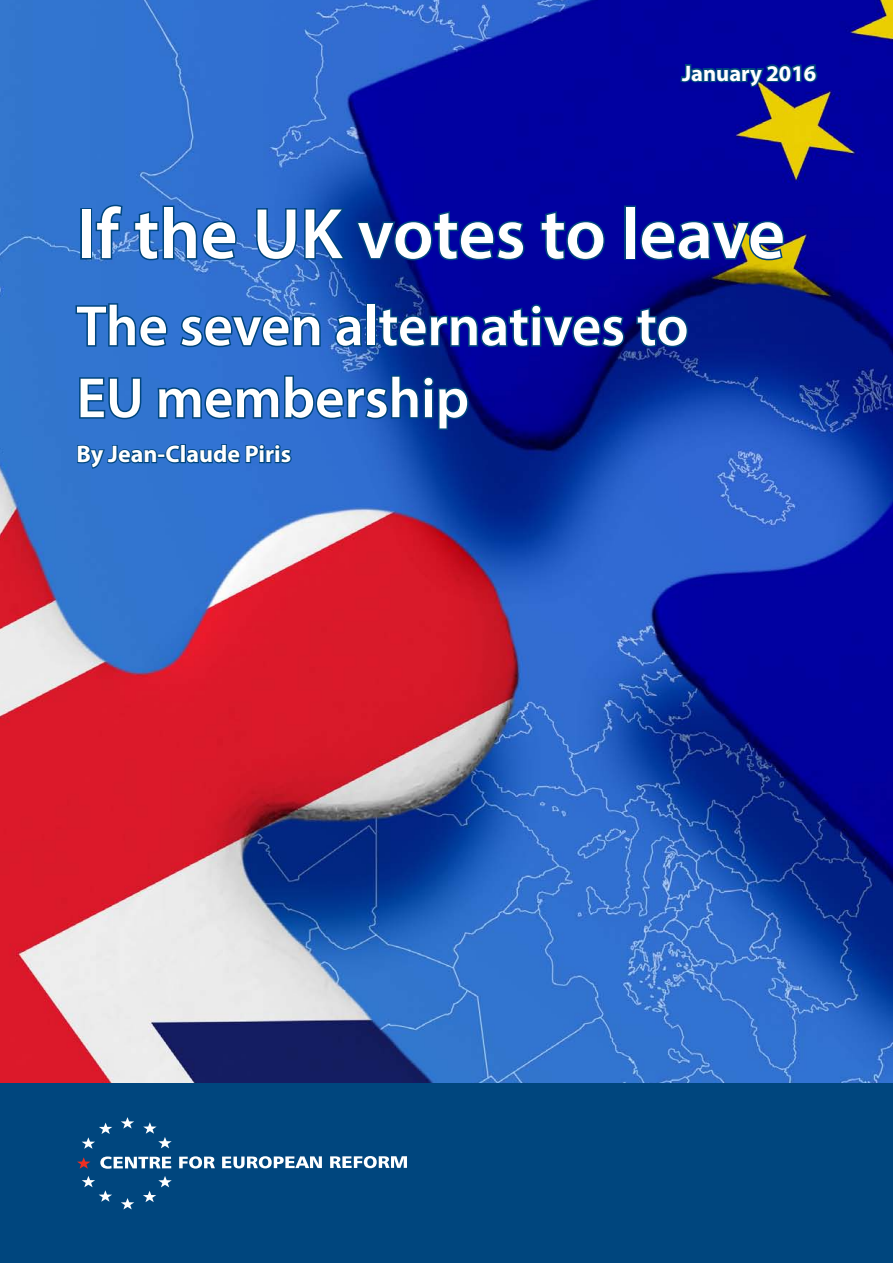
<style>
.page{position:relative;width:893px;height:1263px;background:#fff}
.page>*{position:absolute;margin:0;border:0;box-sizing:border-box;transform-origin:0 0}
.Report_Cover_Subhead{font:600 72px "Myriad Pro";color:#fff}
.Report_Cover_Subhead-2{font:600 57px/72px "Myriad Pro";color:#fff}
.t1{font:700 24px "Myriad Pro";color:#fff}
.t2{font:700 22.5px "Myriad Pro";color:#fff}
</style>
<div class="page">
<img style="left:0;top:0;width:893px;height:1083px">
<div style="left:0;top:1083px;width:893px;height:180px;background:#00467e"></div>
<div style="left:80px;top:208px;width:12px;height:52px;border:3px solid #00467e"></div>
<svg style="left:94px;top:203px;width:30px;height:58px"></svg>
<svg style="left:132px;top:204px;width:106px;height:58px"></svg>
<svg style="left:255px;top:207px;width:93px;height:55px"></svg>
<svg style="left:354px;top:209px;width:172px;height:53px"></svg>
<svg style="left:539px;top:209px;width:67px;height:53px"></svg>
<div style="left:624px;top:205px;width:12px;height:55px;border:3px solid #00467e"></div>
<svg style="left:639px;top:219px;width:147px;height:43px"></svg>
<svg style="left:74px;top:302px;width:95px;height:47px"></svg>
<svg style="left:178px;top:313px;width:144px;height:36px"></svg>
<svg style="left:334px;top:314px;width:30px;height:35px"></svg>
<div style="left:366px;top:303px;width:10px;height:44px;border:3px solid #00467e"></div>
<svg style="left:376px;top:303px;width:250px;height:46px"></svg>
<svg style="left:635px;top:306px;width:55px;height:43px"></svg>
<svg style="left:76px;top:374px;width:394px;height:120px"></svg>
<svg style="left:679px;top:19px;width:140px;height:110px"></svg>
<svg style="left:121px;top:1117px;width:13px;height:11px"></svg>
<svg style="left:143px;top:1122px;width:29px;height:26px"></svg>
<svg style="left:143px;top:1176px;width:29px;height:26px"></svg>
<svg style="left:121px;top:1198px;width:13px;height:11px"></svg>
<svg style="left:82px;top:1176px;width:30px;height:26px"></svg>
<svg style="left:82px;top:1122px;width:30px;height:27px"></svg>
<svg style="left:77px;top:1157px;width:13px;height:12px"></svg>
<svg style="left:100px;top:1156px;width:71px;height:13px"></svg>
<svg style="left:179px;top:1156px;width:36px;height:12px"></svg>
<svg style="left:222px;top:1156px;width:100px;height:12px"></svg>
<svg style="left:330px;top:1156px;width:77px;height:12px"></svg>
<p class="t2" style="left:682px;top:58px;width:136px">January 2016</p>
<p class="Report_Cover_Subhead" style="left:77px;top:188px;width:710px">If the UK votes to leave</p>
<p class="Report_Cover_Subhead-2" style="left:77px;top:289px;width:614px">The seven alternatives to<br>EU membership</p>
<p class="t1" style="left:77px;top:438px;width:216px">By Jean-Claude Piris</p>
</div>
